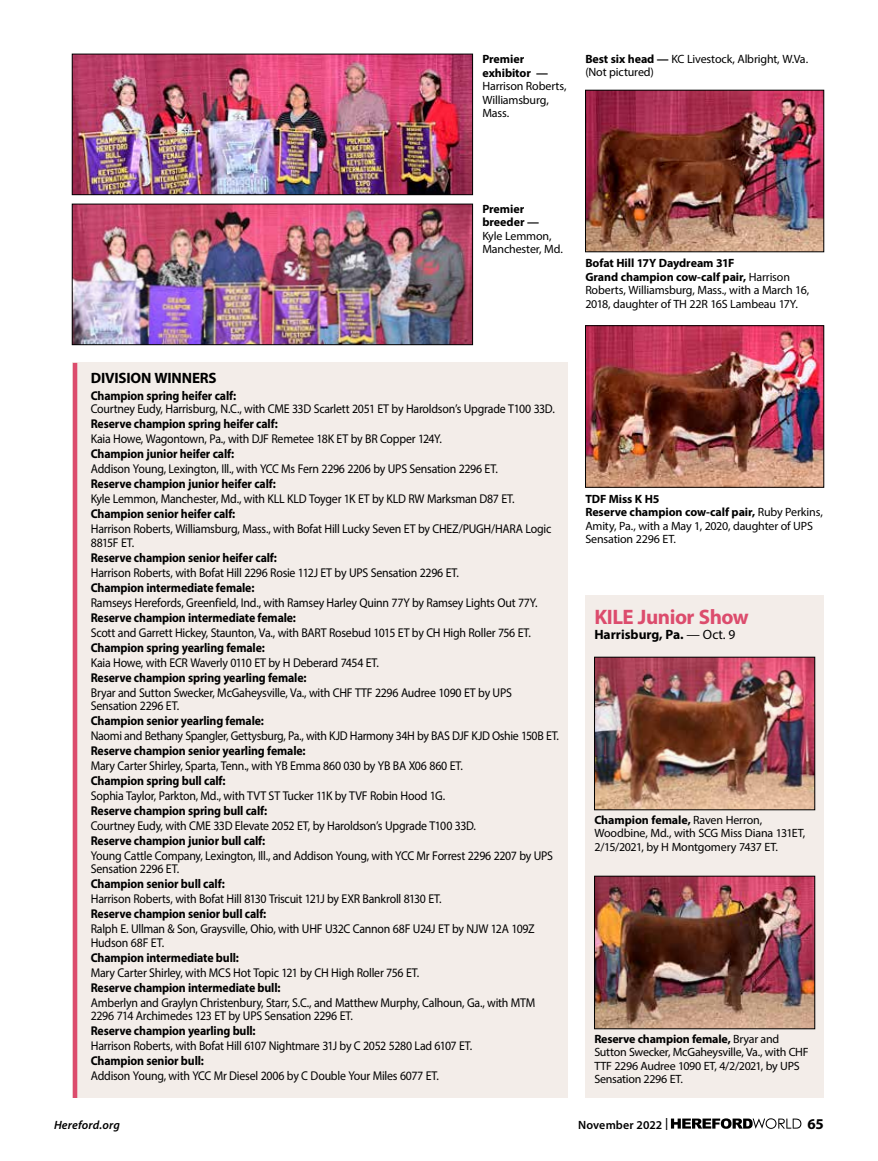
<style>
.page{position:relative;width:878px;height:1161px;background:#fff}
.page>*{position:absolute;margin:0;border:0;box-sizing:border-box;transform-origin:0 0}
.t1{font:700 21px "Myriad Pro";letter-spacing:-.025em;color:#dc4c6d}
.t2{font:700 15px "Myriad Pro";letter-spacing:-.01em;color:#000}
.t3{font:700 13.5px "Myriad Pro";color:#000}
.t4{font:12.75px/13.5px "Myriad Pro";letter-spacing:-.02em;color:#000;scale:.93 1}
.t5{font:700 12.75px "Myriad Pro";letter-spacing:-.015em;color:#000;scale:.93 1}
.t6{font:12px/13.5px "Myriad Pro";letter-spacing:-.015em;color:#000}
.t7{font:700 12px/13.5px "Myriad Pro";letter-spacing:-.005em;color:#000}
.t8{font:600 12px "Myriad Pro";letter-spacing:.01em;color:#000}
.t9{font:italic 600 12px "Myriad Pro";letter-spacing:.015em;color:#000}
.s1{font-weight:700}
.s2{font-weight:400}
</style>
<div class="page">
<div style="left:73px;top:363px;width:495px;height:735px;background:#f3ede9"></div>
<hr style="left:73px;top:363px;width:4px;height:735px;background:#dc4c6d">
<img style="left:587px;top:92px;width:235px;height:158px">
<div style="left:585px;top:90px;width:239px;height:162px;border:1px solid #000"></div>
<div style="left:585px;top:596px;width:239px;height:502px;background:#f3ede9"></div>
<img style="left:596px;top:659px;width:216px;height:149px">
<div style="left:594px;top:657px;width:220px;height:153px;border:1px solid #000"></div>
<img style="left:596px;top:878px;width:216px;height:149px">
<div style="left:594px;top:876px;width:220px;height:153px;border:1px solid #000"></div>
<img style="left:74px;top:206px;width:396px;height:137px">
<div style="left:72px;top:204px;width:400px;height:141px;border:1px solid #000"></div>
<img style="left:587px;top:328px;width:235px;height:158px">
<div style="left:585px;top:326px;width:239px;height:162px;border:1px solid #000"></div>
<img style="left:74px;top:56px;width:396px;height:137px">
<div style="left:72px;top:54px;width:400px;height:141px;border:1px solid #000"></div>
<svg style="left:671px;top:1118px;width:130px;height:11px"></svg>
<p class="t7" style="left:482px;top:52px;width:67px">Premier exhibitor —</p>
<p class="t6" style="left:482px;top:79px;width:86px">Harrison Roberts,<br>Williamsburg,<br>Mass.</p>
<p class="t6" style="left:585px;top:52px;width:224px"><span class="s1">Best six head —</span> KC Livestock, Albright, W.Va. (Not pictured)</p>
<p class="t7" style="left:482px;top:202px;width:58px">Premier breeder —</p>
<p class="t6" style="left:482px;top:229px;width:82px">Kyle Lemmon,<br>Manchester, Md.</p>
<p class="t6" style="left:585px;top:256px;width:225px"><span class="s1">Bofat Hill 17Y Daydream 31F<br>Grand champion cow-calf pair,</span> Harrison Roberts, Williamsburg, Mass., with a March 16, 2018, daughter of TH 22R 16S Lambeau 17Y.</p>
<p class="t2" style="left:91px;top:368px;width:127px">DIVISION WINNERS</p>
<p class="t5" style="left:91px;top:387px;width:158px">Champion spring heifer calf:</p>
<p class="t4" style="left:91px;top:402px;width:500px">Courtney Eudy, Harrisburg, N.C., with CME 33D Scarlett 2051 ET by Haroldson’s Upgrade T100 33D.</p>
<p class="t5" style="left:91px;top:416px;width:202px">Reserve champion spring heifer calf:</p>
<p class="t4" style="left:91px;top:432px;width:379px">Kaia Howe, Wagontown, Pa., with DJF Remetee 18K ET by BR Copper 124Y.</p>
<p class="t5" style="left:91px;top:446px;width:156px">Champion junior heifer calf:</p>
<p class="t4" style="left:91px;top:462px;width:439px">Addison Young, Lexington, Ill., with YCC Ms Fern 2296 2206 by UPS Sensation 2296 ET.</p>
<p class="t5" style="left:91px;top:475px;width:200px">Reserve champion junior heifer calf:</p>
<p class="t4" style="left:91px;top:492px;width:457px">Kyle Lemmon, Manchester, Md., with KLL KLD Toyger 1K ET by KLD RW Marksman D87 ET.</p>
<p class="t5" style="left:91px;top:505px;width:157px">Champion senior heifer calf:</p>
<p class="t4" style="left:91px;top:522px;width:496px">Harrison Roberts, Williamsburg, Mass., with Bofat Hill Lucky Seven ET by CHEZ/PUGH/HARA Logic<br>8815F ET.</p>
<p class="t5" style="left:91px;top:549px;width:202px">Reserve champion senior heifer calf:</p>
<p class="t4" style="left:91px;top:565px;width:397px">Harrison Roberts, with Bofat Hill 2296 Rosie 112J ET by UPS Sensation 2296 ET.</p>
<p class="t5" style="left:91px;top:579px;width:177px">Champion intermediate female:</p>
<p class="t4" style="left:91px;top:595px;width:482px">Ramseys Herefords, Greenfield, Ind., with Ramsey Harley Quinn 77Y by Ramsey Lights Out 77Y.</p>
<p class="t5" style="left:91px;top:609px;width:222px">Reserve champion intermediate female:</p>
<p class="t4" style="left:91px;top:625px;width:475px">Scott and Garrett Hickey, Staunton, Va., with BART Rosebud 1015 ET by CH High Roller 756 ET.</p>
<p class="t5" style="left:91px;top:639px;width:189px">Champion spring yearling female:</p>
<p class="t4" style="left:91px;top:655px;width:311px">Kaia Howe, with ECR Waverly 0110 ET by H Deberard 7454 ET.</p>
<p class="t5" style="left:91px;top:669px;width:233px">Reserve champion spring yearling female:</p>
<p class="t4" style="left:91px;top:685px;width:454px">Bryar and Sutton Swecker, McGaheysville, Va., with CHF TTF 2296 Audree 1090 ET by UPS<br>Sensation 2296 ET.</p>
<p class="t5" style="left:91px;top:712px;width:188px">Champion senior yearling female:</p>
<p class="t4" style="left:91px;top:729px;width:505px">Naomi and Bethany Spangler, Gettysburg, Pa., with KJD Harmony 34H by BAS DJF KJD Oshie 150B ET.</p>
<p class="t5" style="left:91px;top:742px;width:232px">Reserve champion senior yearling female:</p>
<p class="t4" style="left:91px;top:759px;width:402px">Mary Carter Shirley, Sparta, Tenn., with YB Emma 860 030 by YB BA X06 860 ET.</p>
<p class="t5" style="left:91px;top:772px;width:146px">Champion spring bull calf:</p>
<p class="t4" style="left:91px;top:789px;width:382px">Sophia Taylor, Parkton, Md., with TVT ST Tucker 11K by TVF Robin Hood 1G.</p>
<p class="t5" style="left:91px;top:802px;width:191px">Reserve champion spring bull calf:</p>
<p class="t4" style="left:91px;top:819px;width:415px">Courtney Eudy, with CME 33D Elevate 2052 ET, by Haroldson’s Upgrade T100 33D.</p>
<p class="t5" style="left:91px;top:832px;width:189px">Reserve champion junior bull calf:</p>
<p class="t4" style="left:91px;top:849px;width:498px">Young Cattle Company, Lexington, Ill., and Addison Young, with YCC Mr Forrest 2296 2207 by UPS<br>Sensation 2296 ET.</p>
<p class="t5" style="left:91px;top:876px;width:145px">Champion senior bull calf:</p>
<p class="t4" style="left:91px;top:892px;width:379px">Harrison Roberts, with Bofat Hill 8130 Triscuit 121J by EXR Bankroll 8130 ET.</p>
<p class="t5" style="left:91px;top:906px;width:190px">Reserve champion senior bull calf:</p>
<p class="t4" style="left:91px;top:922px;width:479px">Ralph E. Ullman &amp; Son, Graysville, Ohio, with UHF U32C Cannon 68F U24J ET by NJW 12A 109Z<br>Hudson 68F ET.</p>
<p class="t5" style="left:91px;top:949px;width:161px">Champion intermediate bull:</p>
<p class="t4" style="left:91px;top:966px;width:355px">Mary Carter Shirley, with MCS Hot Topic 121 by CH High Roller 756 ET.</p>
<p class="t5" style="left:91px;top:979px;width:205px">Reserve champion intermediate bull:</p>
<p class="t4" style="left:91px;top:996px;width:479px">Amberlyn and Graylyn Christenbury, Starr, S.C., and Matthew Murphy, Calhoun, Ga., with MTM<br>2296 714 Archimedes 123 ET by UPS Sensation 2296 ET.</p>
<p class="t5" style="left:91px;top:1023px;width:179px">Reserve champion yearling bull:</p>
<p class="t4" style="left:91px;top:1039px;width:412px">Harrison Roberts, with Bofat Hill 6107 Nightmare 31J by C 2052 5280 Lad 6107 ET.</p>
<p class="t5" style="left:91px;top:1053px;width:123px">Champion senior bull:</p>
<p class="t4" style="left:91px;top:1069px;width:376px">Addison Young, with YCC Mr Diesel 2006 by C Double Your Miles 6077 ET.</p>
<p class="t6" style="left:585px;top:492px;width:239px"><span class="s1">TDF Miss K H5<br>Reserve champion cow-calf pair,</span> Ruby Perkins,<br>Amity, Pa., with a May 1, 2020, daughter of UPS<br>Sensation 2296 ET.</p>
<h1 class="t1" style="left:594px;top:603px;width:156px">KILE Junior Show</h1>
<p class="t3" style="left:594px;top:626px;width:143px">Harrisburg, Pa. <span class="s2">— Oct. 9</span></p>
<p class="t6" style="left:594px;top:813px;width:212px"><span class="s1">Champion female,</span> Raven Herron,<br>Woodbine, Md., with SCG Miss Diana 131ET,<br>2/15/2021, by H Montgomery 7437 ET.</p>
<p class="t6" style="left:594px;top:1032px;width:216px"><span class="s1">Reserve champion female,</span> Bryar and Sutton Swecker, McGaheysville, Va., with CHF TTF 2296 Audree 1090 ET, 4/2/2021, by UPS Sensation 2296 ET.</p>
<p class="t9" style="left:54px;top:1117px;width:67px">Hereford.org</p>
<p class="t8" style="left:578px;top:1117px;width:91px">November 2022 |</p>
<p class="t2" style="left:807px;top:1114px;width:18px">65</p>
</div>
